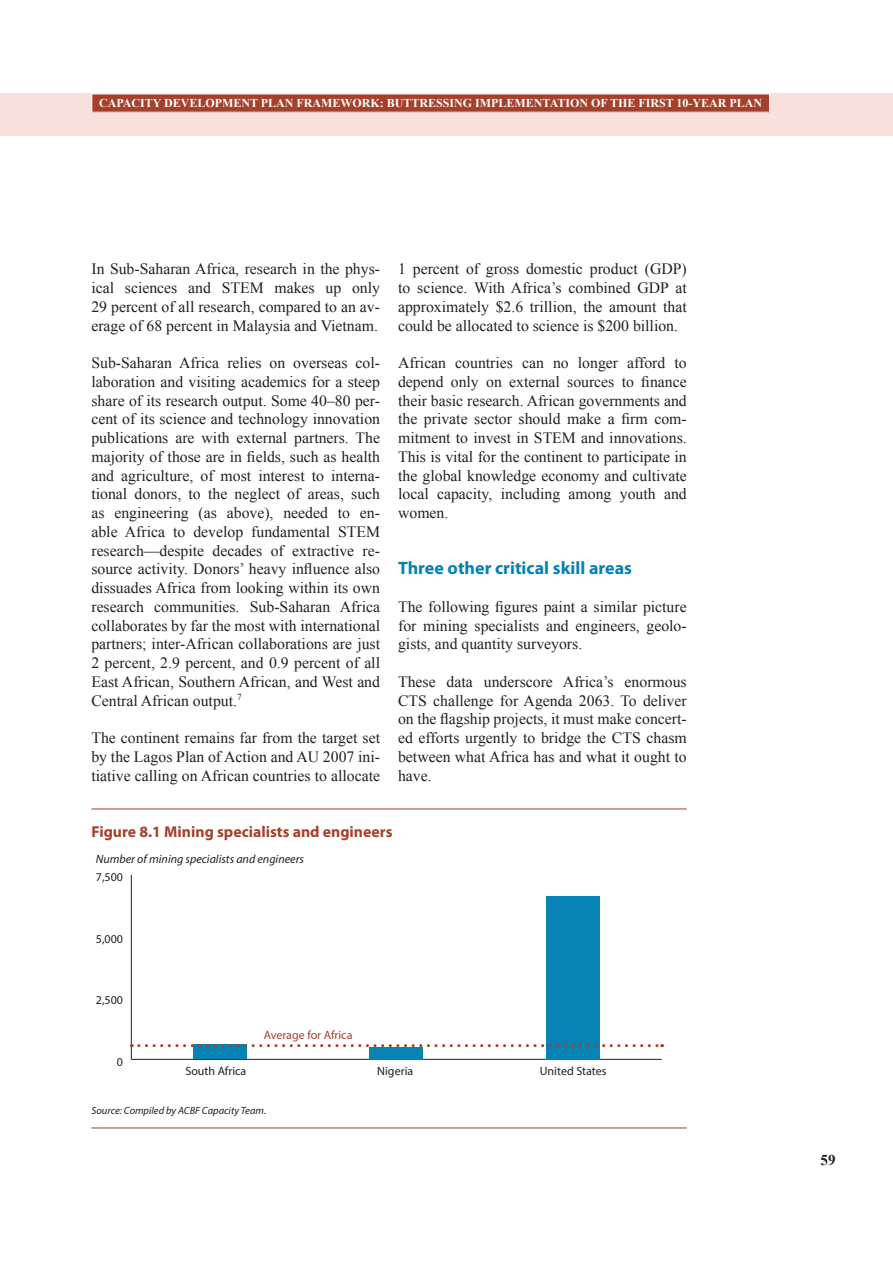
<style>
.page{position:relative;width:893px;height:1263px;background:#fff}
.page>*{position:absolute;margin:0;border:0;box-sizing:border-box;transform-origin:0 0}
.t1{font:700 18px "Myriad Pro";color:#0682b3}
.t2{font:15.75px/18.8px "Times New Roman";color:#231f20;text-align:justify}
.t3{font:700 15.75px "Myriad Pro";color:#a6402a}
.t4{font:700 15px "Times New Roman";color:#231f20}
.t5{font:700 12px "Times New Roman";color:#fff}
.t6{font:12px "Myriad Pro";color:#231f20}
.t7{font:italic 12px "Myriad Pro";color:#231f20}
.t8{font:12px "Myriad Pro";color:#a6402a}
.t9{font:italic 10.5px "Myriad Pro";color:#231f20}
</style>
<div class="page">
<div style="left:0;top:94px;width:893px;height:42px;background:#f8e1dc"></div>
<div style="left:92px;top:94px;width:678px;height:18px;background:#a6402a"></div>
<hr style="left:91px;top:808px;width:596px;height:1px;background:#a6402a">
<hr style="left:91px;top:1127px;width:596px;height:1px;background:#a6402a">
<hr style="left:131px;top:1059px;width:531px;height:1px;background:#231f20">
<hr style="left:131px;top:875px;width:1px;height:184px;background:#231f20">
<div style="left:193px;top:1044px;width:53px;height:15px;background:#0682b3"></div>
<div style="left:370px;top:1047px;width:53px;height:12px;background:#0682b3"></div>
<div style="left:547px;top:896px;width:53px;height:163px;background:#0682b3"></div>
<svg style="left:139px;top:1044px;width:524px;height:3px"></svg>
<p class="t5" style="left:99px;top:95px;width:665px">CAPACITY DEVELOPMENT PLAN FRAMEWORK: BUTTRESSING IMPLEMENTATION OF THE FIRST 10-YEAR PLAN</p>
<p class="t2" style="left:91px;top:259px;width:290px">In Sub-Saharan Africa, research in the phys&shy;ical sciences and STEM makes up only 29 percent of all research, compared to an av&shy;erage of 68 percent in Malaysia and Vietnam.</p>
<p class="t2" style="left:91px;top:353px;width:290px">Sub-Saharan Africa relies on overseas col&shy;laboration and visiting academics for a steep share of its research output. Some 40–80 per&shy;cent of its science and technology innovation publications are with external partners. The majority of those are in fields, such as health and agriculture, of most interest to interna&shy;tional donors, to the neglect of areas, such as engineering (as above), needed to en&shy;able Africa to develop fundamental STEM research—despite decades of extractive re&shy;source activity. Donors’ heavy influence also dissuades Africa from looking within its own research communities. Sub-Saharan Africa collaborates by far the most with international partners; inter-African collaborations are just 2 percent, 2.9 percent, and 0.9 percent of all East African, Southern African, and West and Central African output.<sup>7</sup></p>
<p class="t2" style="left:91px;top:728px;width:290px">The continent remains far from the target set by the Lagos Plan of Action and AU 2007 ini&shy;tiative calling on African countries to allocate</p>
<p class="t2" style="left:398px;top:259px;width:290px">1 percent of gross domestic product (GDP) to science. With Africa’s combined GDP at approximately $2.6 trillion, the amount that could be allocated to science is $200 billion.</p>
<p class="t2" style="left:398px;top:353px;width:290px">African countries can no longer afford to depend only on external sources to finance their basic research. African governments and the private sector should make a firm com&shy;mitment to invest in STEM and innovations.<br>This is vital for the continent to participate in the global knowledge economy and cultivate local capacity, including among youth and women.</p>
<p class="t1" style="left:398px;top:558px;width:235px">Three other critical skill areas</p>
<p class="t2" style="left:398px;top:597px;width:290px">The following figures paint a similar picture for mining specialists and engineers, geolo&shy;gists, and quantity surveyors.</p>
<p class="t2" style="left:398px;top:672px;width:290px">These data underscore Africa’s enormous CTS challenge for Agenda 2063. To deliver on the flagship projects, it must make concert&shy;ed efforts urgently to bridge the CTS chasm between what Africa has and what it ought to have.</p>
<p class="t3" style="left:91px;top:823px;width:303px">Figure 8.1 Mining specialists and engineers</p>
<p class="t7" style="left:96px;top:851px;width:210px">Number of mining specialists and engineers</p>
<p class="t6" style="left:96px;top:870px;width:29px">7,500</p>
<p class="t6" style="left:96px;top:931px;width:29px">5,000</p>
<p class="t6" style="left:96px;top:993px;width:29px">2,500</p>
<p class="t6" style="left:117px;top:1054px;width:8px">0</p>
<p class="t8" style="left:264px;top:1028px;width:90px">Average for Africa</p>
<p class="t6" style="left:185px;top:1064px;width:63px">South Africa</p>
<p class="t6" style="left:377px;top:1064px;width:38px">Nigeria</p>
<p class="t6" style="left:540px;top:1064px;width:68px">United States</p>
<p class="t9" style="left:91px;top:1104px;width:176px">Source: Compiled by ACBF Capacity Team.</p>
<p class="t4" style="left:821px;top:1150px;width:16px">59</p>
</div>
